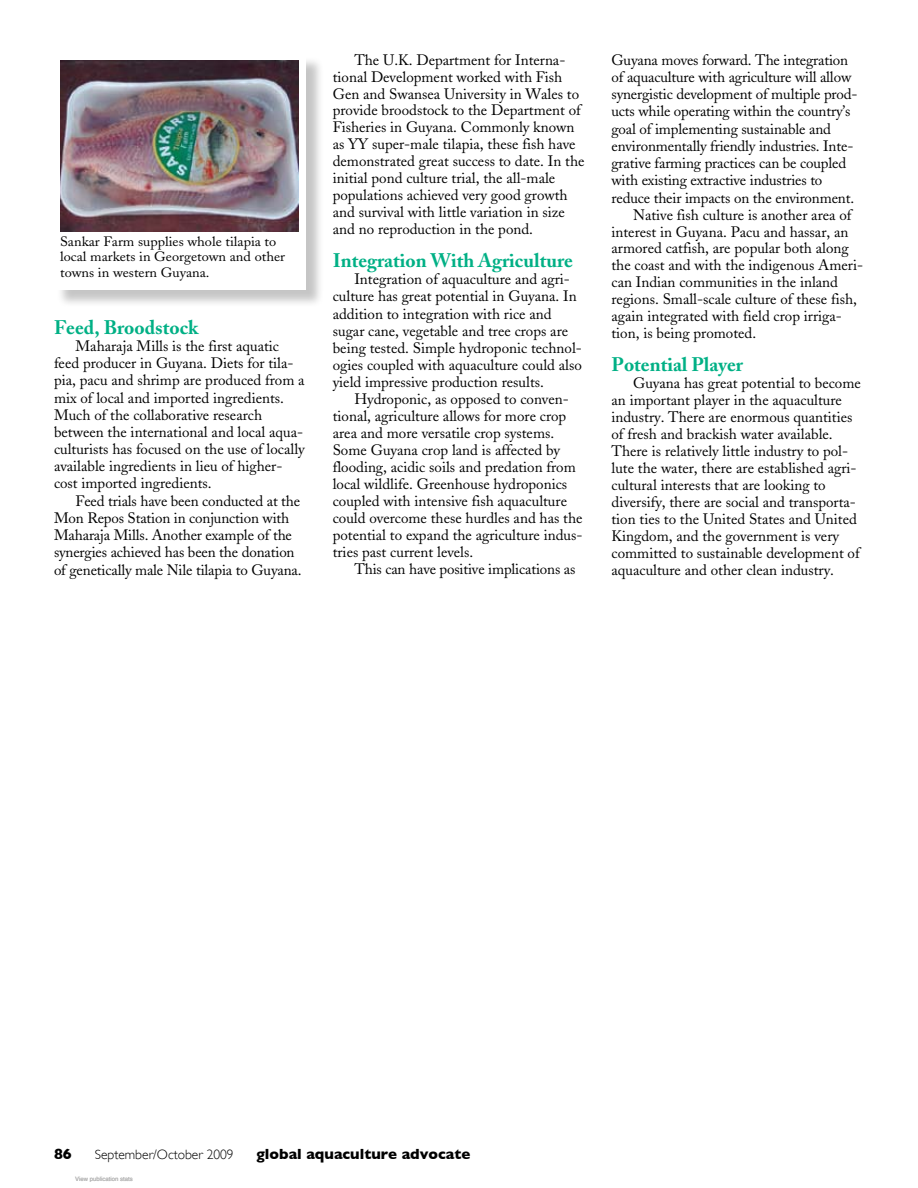
<style>
.page{position:relative;width:918px;height:1188px;background:#fff}
.page>*{position:absolute;margin:0;border:0;box-sizing:border-box;transform-origin:0 0}
.t1{font:700 19.5px "Adobe Caslon";color:#00b085}
.t2{font:15px/17px "Adobe Caslon";color:#000}
.t3{font:700 15px "Gill Sans";color:#000}
.t4{font:13.5px/15.8px "Adobe Caslon";color:#000;scale:1.06 1}
.t5{font:300 13.5px "Gill Sans";color:#000}
.t6{font:6px "Helvetica";color:#b4b4b4}
</style>
<div class="page">
<div style="left:56px;top:56px;width:269px;height:252px;background:#000;opacity:.23"></div>
<div style="left:54px;top:54px;width:252px;height:235px;background:#fff"></div>
<img style="left:60px;top:61px;width:239px;height:171px">
<p class="t4" style="left:60px;top:233px;width:214px">Sankar Farm supplies whole tilapia to local markets in Georgetown and other towns in western Guyana.</p>
<h1 class="t1" style="left:54px;top:315px;width:146px">Feed, Broodstock</h1>
<p class="t2" style="left:54px;top:338px;width:252px;text-indent:22px">Maharaja Mills is the first aquatic feed producer in Guyana. Diets for tila&shy;pia, pacu and shrimp are produced from a mix of local and imported ingredients.<br>Much of the collaborative research between the international and local aqua&shy;culturists has focused on the use of locally available ingredients in lieu of higher&shy;cost imported ingredients.</p>
<p class="t2" style="left:54px;top:492px;width:249px;text-indent:22px">Feed trials have been conducted at the Mon Repos Station in conjunction with Maharaja Mills. Another example of the synergies achieved has been the donation of genetically male Nile tilapia to Guyana.</p>
<p class="t2" style="left:333px;top:51px;width:253px;text-indent:22px">The U.K. Department for Interna&shy;tional Development worked with Fish Gen and Swansea University in Wales to provide broodstock to the Department of Fisheries in Guyana. Commonly known as YY super-male tilapia, these fish have demonstrated great success to date. In the initial pond culture trial, the all-male populations achieved very good growth and survival with little variation in size and no reproduction in the pond.</p>
<h1 class="t1" style="left:333px;top:249px;width:242px">Integration With Agriculture</h1>
<p class="t2" style="left:333px;top:271px;width:251px;text-indent:22px">Integration of aquaculture and agri&shy;culture has great potential in Guyana. In addition to integration with rice and sugar cane, vegetable and tree crops are being tested. Simple hydroponic technol&shy;ogies coupled with aquaculture could also yield impressive production results.</p>
<p class="t2" style="left:333px;top:390px;width:251px;text-indent:22px">Hydroponic, as opposed to conven&shy;tional, agriculture allows for more crop area and more versatile crop systems.<br>Some Guyana crop land is affected by flooding, acidic soils and predation from local wildlife. Greenhouse hydroponics coupled with intensive fish aquaculture could overcome these hurdles and has the potential to expand the agriculture indus&shy;tries past current levels.</p>
<p class="t2" style="left:354px;top:561px;width:223px">This can have positive implications as</p>
<p class="t2" style="left:612px;top:51px;width:238px">Guyana moves forward. The integration</p>
<p class="t2" style="left:612px;top:69px;width:241px">of aquaculture with agriculture will allow</p>
<p class="t2" style="left:612px;top:86px;width:248px">synergistic development of multiple prod-</p>
<p class="t2" style="left:612px;top:103px;width:240px">ucts while operating within the country’s</p>
<p class="t2" style="left:612px;top:120px;width:221px">goal of implementing sustainable and</p>
<p class="t2" style="left:612px;top:138px;width:243px">environmentally friendly industries. Inte-</p>
<p class="t2" style="left:612px;top:155px;width:236px">grative farming practices can be coupled</p>
<p class="t2" style="left:612px;top:172px;width:212px">with existing extractive industries to</p>
<p class="t2" style="left:612px;top:189px;width:244px">reduce their impacts on the environment.</p>
<p class="t2" style="left:633px;top:206px;width:220px">Native fish culture is another area of</p>
<p class="t2" style="left:612px;top:223px;width:238px">interest in Guyana. Pacu and hassar, an</p>
<p class="t2" style="left:612px;top:240px;width:239px">armored catfish, are popular both along</p>
<p class="t2" style="left:612px;top:257px;width:253px">the coast and with the indigenous Ameri-</p>
<p class="t2" style="left:612px;top:274px;width:228px">can Indian communities in the inland</p>
<p class="t2" style="left:612px;top:291px;width:247px">regions. Small-scale culture of these fish,</p>
<p class="t2" style="left:612px;top:308px;width:232px">again integrated with field crop irriga-</p>
<p class="t2" style="left:612px;top:325px;width:146px">tion, is being promoted.</p>
<h1 class="t1" style="left:612px;top:353px;width:133px">Potential Player</h1>
<p class="t2" style="left:612px;top:375px;width:251px;text-indent:22px">Guyana has great potential to become an important player in the aquaculture industry. There are enormous quantities of fresh and brackish water available.<br>There is relatively little industry to pol&shy;lute the water, there are established agri&shy;cultural interests that are looking to diversify, there are social and transporta&shy;tion ties to the United States and United Kingdom, and the government is very committed to sustainable development of aquaculture and other clean industry.</p>
<p class="t3" style="left:54px;top:1145px;width:19px">86</p>
<p class="t5" style="left:95px;top:1147px;width:141px">September/October 2009</p>
<p class="t3" style="left:257px;top:1145px;width:215px">global aquaculture advocate</p>
<p class="t6" style="left:75px;top:1176px;width:59px">View publication stats</p>
</div>
